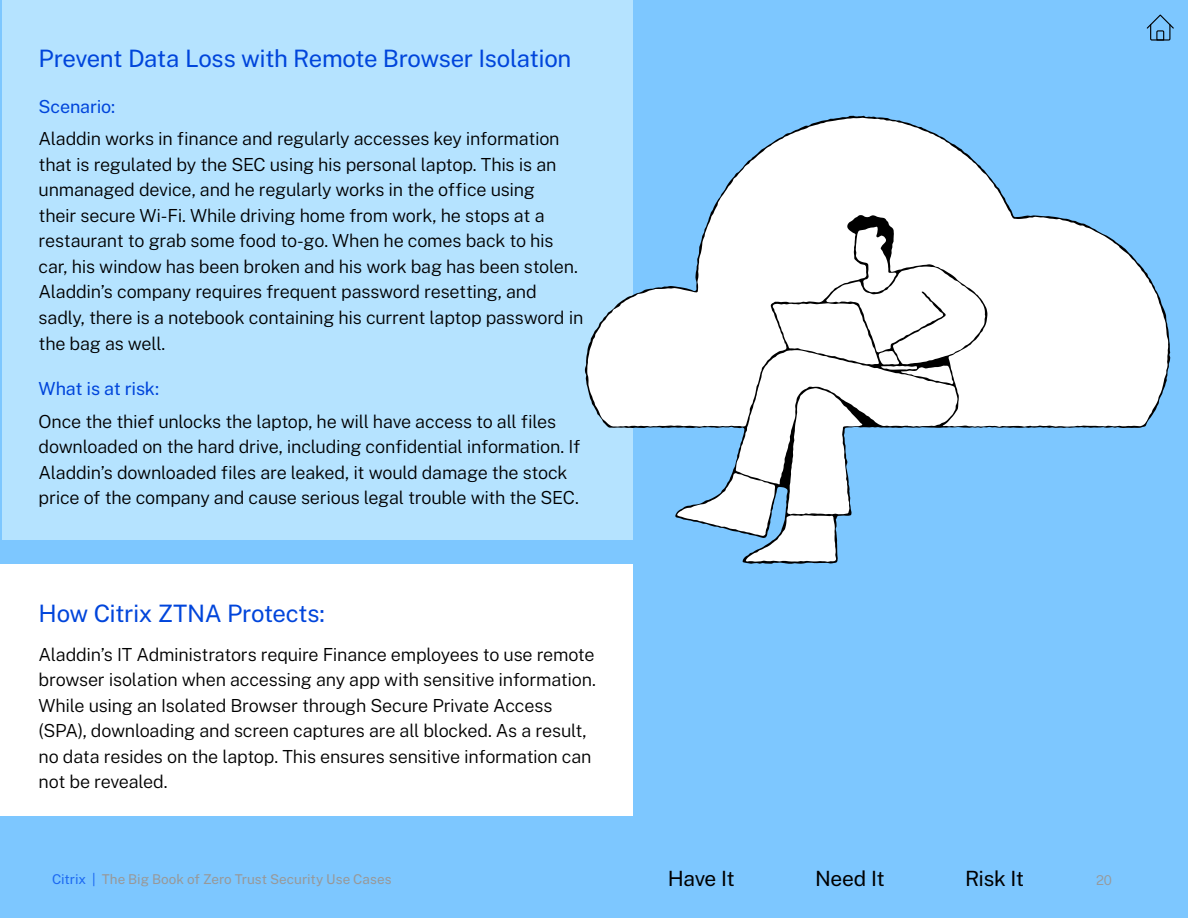
<style>
.page{position:relative;width:1188px;height:918px;background:#7dc7ff}
.page>*{position:absolute;margin:0;border:0;box-sizing:border-box;transform-origin:0 0}
.t1{font:100 24px "Public Sans";letter-spacing:-.02em;color:#0045db}
.t2{font:100 21px "Public Sans";letter-spacing:-.025em;color:#000}
.t3{font:100 18px/25.5px "Public Sans";letter-spacing:-.015em;color:#000}
.t4{font:100 18px "Public Sans";letter-spacing:-.015em;color:#0045db}
.t5{font:100 13.5px "Public Sans";color:#989898}
.s1{color:#1c69f2}
</style>
<div class="page">
<div style="left:0;top:564px;width:633px;height:251px;background:#fff"></div>
<div style="left:2px;top:0;width:631px;height:540px;background:#b5e3ff"></div>
<svg style="left:585px;top:116px;width:585px;height:448px"></svg>
<svg style="left:1146px;top:14px;width:28px;height:27px"></svg>
<h1 class="t1" style="left:39px;top:41px;width:534px">Prevent Data Loss with Remote Browser Isolation</h1>
<p class="t4" style="left:39px;top:94px;width:78px">Scenario:</p>
<p class="t3" style="left:39px;top:125px;width:546px">Aladdin works in finance and regularly accesses key information that is regulated by the SEC using his personal laptop. This is an unmanaged device, and he regularly works in the office using<br>their secure Wi-Fi. While driving home from work, he stops at a restaurant to grab some food to-go. When he comes back to his car, his window has been broken and his work bag has been stolen.<br>Aladdin’s company requires frequent password resetting, and sadly, there is a notebook containing his current laptop password in the bag as well.</p>
<p class="t4" style="left:39px;top:376px;width:122px">What is at risk:</p>
<p class="t3" style="left:39px;top:407px;width:543px">Once the thief unlocks the laptop, he will have access to all files downloaded on the hard drive, including confidential information. If Aladdin’s downloaded files are leaked, it would damage the stock price of the company and cause serious legal trouble with the SEC.</p>
<h1 class="t1" style="left:39px;top:596px;width:288px">How Citrix ZTNA Protects:</h1>
<p class="t3" style="left:39px;top:641px;width:559px">Aladdin’s IT Administrators require Finance employees to use remote browser isolation when accessing any app with sensitive information.<br>While using an Isolated Browser through Secure Private Access (SPA), downloading and screen captures are all blocked. As a result, no data resides on the laptop. This ensures sensitive information can not be revealed.</p>
<p class="t5" style="left:52px;top:870px;width:341px"><span class="s1">Citrix |</span> The Big Book of Zero Trust Security Use Cases</p>
<p class="t2" style="left:668px;top:864px;width:69px">Have It</p>
<p class="t2" style="left:815px;top:864px;width:71px">Need It</p>
<p class="t2" style="left:965px;top:864px;width:61px">Risk It</p>
<p class="t5" style="left:1096px;top:871px;width:18px">20</p>
</div>
